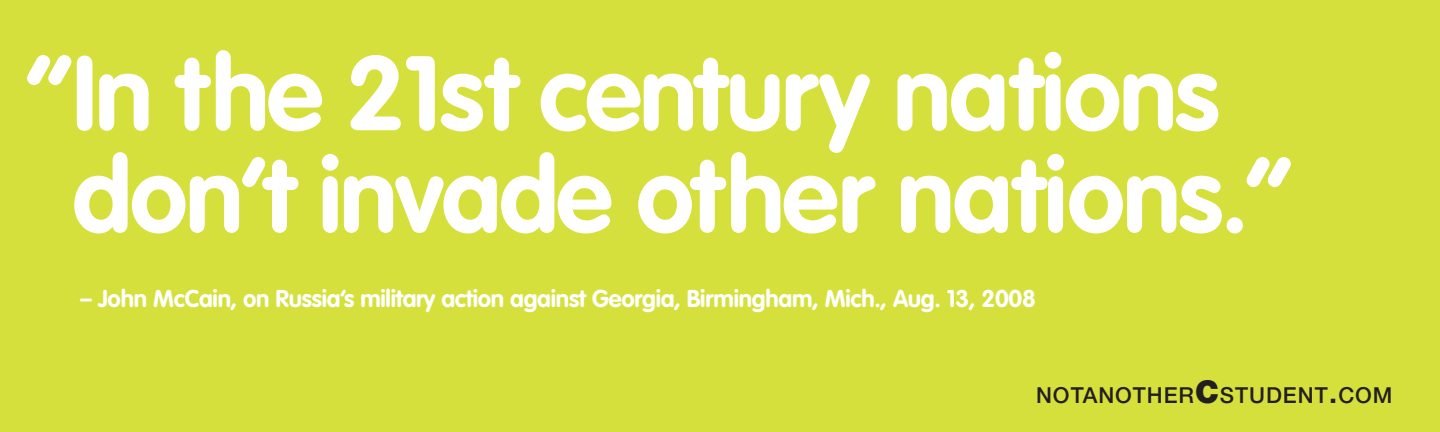
<style>
.page{position:relative;width:1440px;height:432px;background:#d6e03d}
.page>*{position:absolute;margin:0;border:0;box-sizing:border-box;transform-origin:0 0}
.t1{font:700 104px/102px "VAG Rounded";letter-spacing:-.02em;color:#fff}
.t2{font:700 24px "VAG Rounded";letter-spacing:-.01em;color:#fff}
.t3{font:500 22px "Helvetica Neue";letter-spacing:.045em;color:#231f20}
.s1{font-weight:900;font-size:31.6px}
.s2{font-size:31.6px}
</style>
<div class="page">
<p class="t1" style="left:72px;top:42px;width:1221px;text-indent:-46px">“In the 21st century nations don’t invade other nations.”</p>
<p class="t2" style="left:80px;top:284px;width:957px">– John McCain, on Russia’s military action against Georgia, Birmingham, Mich., Aug. 13, 2008</p>
<p class="t3" style="left:1036px;top:382px;width:358px">NOTANOTHER<span class="s1">C</span>STUDENT<span class="s2">.</span>COM</p>
</div>
